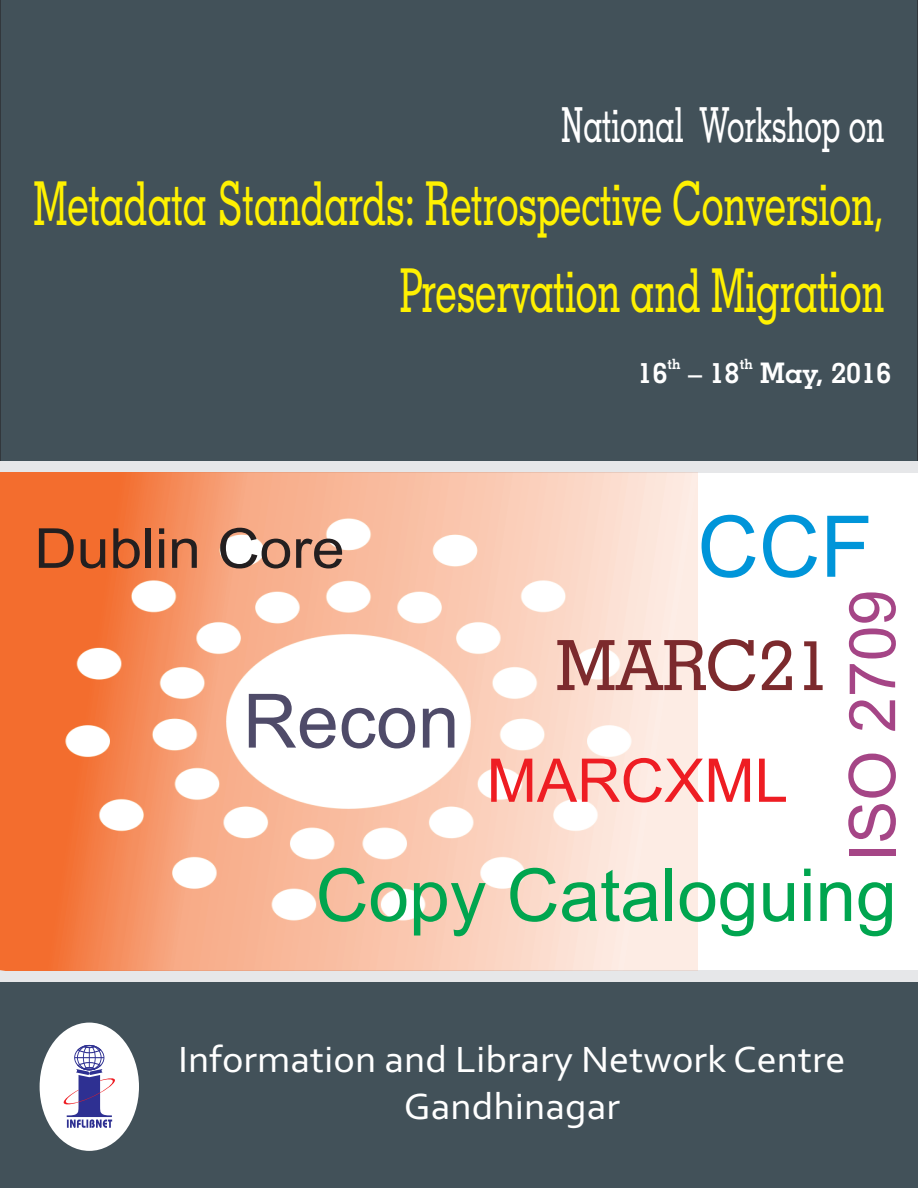
<style>
.page{position:relative;width:918px;height:1188px;background:#fff}
.page>*{position:absolute;margin:0;border:0;box-sizing:border-box;transform-origin:0 0}
.t1{font:85.2px "Arial";color:#0095d9}
.t2{font:75px "Arial";color:#4f4b69}
.t3{font:73.05px "Arial";color:#00a54f}
.t4{font:500 69.45px "Geometric Slab 703 BT";color:#7c2a2d}
.t5{font:64.35px "Arial";color:#a54586}
.t6{font:500 60.6px/87.2px "Geometric Slab 703 BT";color:#fff101;text-align:right;scale:.64 1}
.t7{font:60.3px "Arial";color:#ee1d23}
.t8{font:55.2px "Arial";color:#231f20;scale:1.07 1}
.t9{font:500 48.3px "Geometric Slab 703 BT";color:#fff;scale:.64 1}
.t10{font:38.25px/46.8px "Corbel";color:#fff;text-align:center;scale:1.05 1}
.t11{font:500 28.35px "Geometric Slab 703 BT";color:#fff}
.t12{font:500 14.25px "Geometric Slab 703 BT";color:#fff}
</style>
<div class="page">
<div style="left:0;top:0;width:918px;height:473px;background:#425159"></div>
<div style="left:0;top:982px;width:918px;height:206px;background:#425159"></div>
<div style="left:0;top:970px;width:918px;height:12px;background:#e6e7e9"></div>
<div style="left:0;top:461px;width:918px;height:11px;background:#e6e7e9"></div>
<img style="left:0;top:472px;width:698px;height:498px">
<div style="left:40px;top:1023px;width:99px;height:128px;background:#fff;border-radius:50%"></div>
<svg style="left:64px;top:1045px;width:51px;height:83px"></svg>
<p class="t9" style="left:561px;top:105px;width:506px">National Workshop on</p>
<p class="t6" style="left:34px;top:166px;width:1331px">Metadata Standards: Retrospective Conversion,<br>Preservation and Migration</p>
<p class="t12" style="left:667px;top:358px;width:15px">th</p>
<p class="t12" style="left:740px;top:358px;width:15px">th</p>
<p class="t11" style="left:637px;top:362px;width:255px">16 – 18 May, 2016</p>
<p class="t8" style="left:34px;top:528px;width:291px">Dublin Core</p>
<p class="t2" style="left:243px;top:693px;width:218px">Recon</p>
<h1 class="t1" style="left:697px;top:515px;width:176px">CCF</h1>
<p class="t4" style="left:555px;top:637px;width:277px">MARC21</p>
<p class="t7" style="left:487px;top:758px;width:303px">MARCXML</p>
<p class="t5" style="left:848px;top:862px;width:273px;rotate:-90deg">ISO 2709</p>
<p class="t3" style="left:316px;top:868px;width:583px">Copy Cataloguing</p>
<p class="t10" style="left:178px;top:1040px;width:637px">Information and Library Network Centre<br>Gandhinagar</p>
</div>
